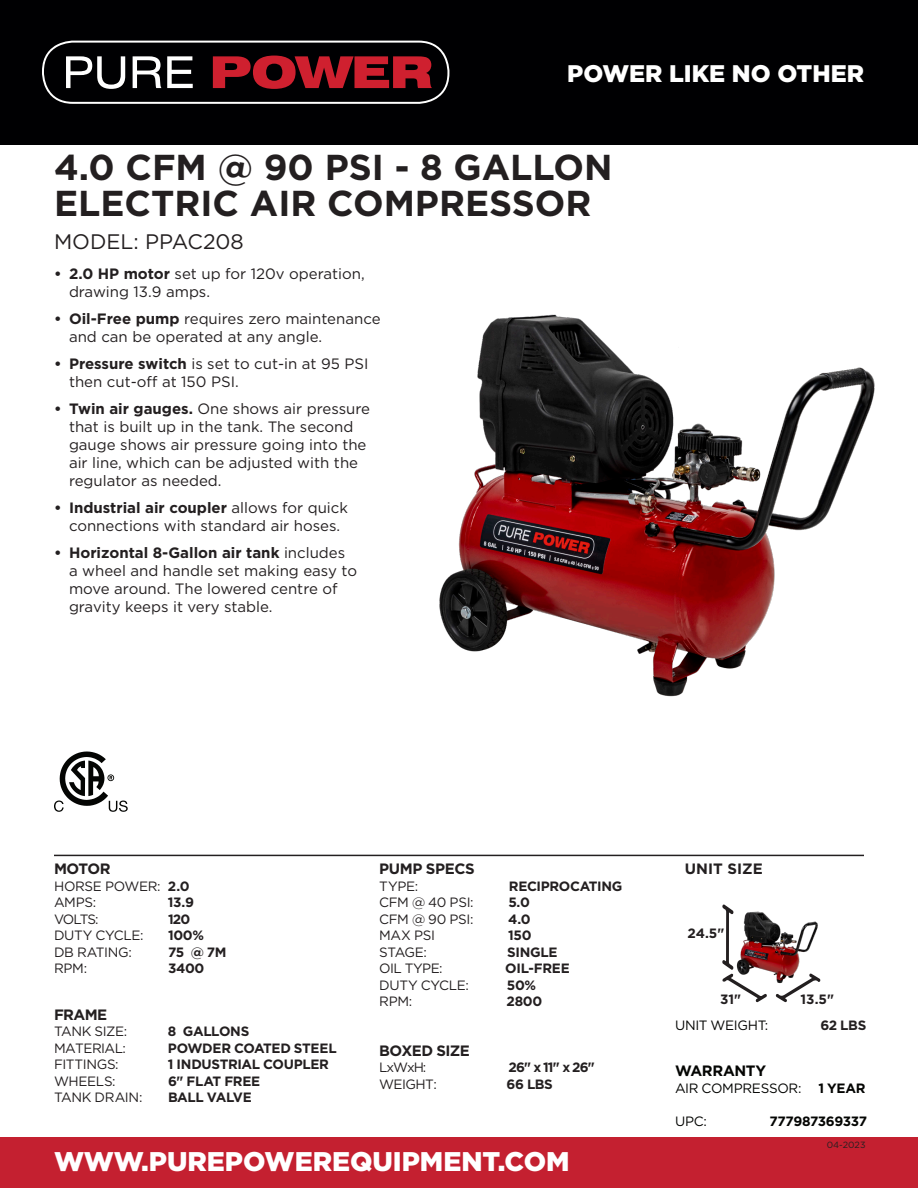
<style>
.page{position:relative;width:918px;height:1188px;background:#fff}
.page>*{position:absolute;margin:0;border:0;box-sizing:border-box;transform-origin:0 0}
.t1{font:700 36px/36px "Gotham";color:#231f20}
.t2{font:900 27px "Gotham";color:#fff}
.t3{font:900 24px "Gotham";color:#fff}
.t4{font:21px "Gotham";color:#231f20}
.t5{font:15px/18px "Gotham";color:#231f20}
.t6{font:700 15px "Gotham";letter-spacing:-.03em;color:#231f20}
.t7{font:700 15px "Gotham";letter-spacing:-.03em;color:#040503}
.t8{font:700 15px "Gotham";color:#231f20}
.t9{font:13.5px/16.5px "Gotham";letter-spacing:-.025em;color:#231f20}
.t10{font:700 13.5px "Gotham";letter-spacing:-.025em;color:#231f20}
.t11{font:13.5px "Gotham";letter-spacing:-.02em;color:#040503}
.t12{font:700 13.5px "Gotham";letter-spacing:-.03em;color:#040503}
.t13{font:9px "Gotham";color:#231f20}
.s1{font-weight:700}
</style>
<div class="page">
<div style="left:0;top:0;width:918px;height:144px;background:#000002"></div>
<div style="left:0;top:1138px;width:918px;height:50px;background:#c42030"></div>
<svg style="left:42px;top:41px;width:407px;height:63px"></svg>
<img style="left:439px;top:314px;width:436px;height:383px">
<img style="left:767px;top:916px;width:51px;height:60px">
<svg style="left:722px;top:904px;width:45px;height:98px"></svg>
<svg style="left:776px;top:973px;width:44px;height:29px"></svg>
<hr style="left:54px;top:855px;width:810px;height:1px;background:#231f20">
<svg style="left:54px;top:752px;width:74px;height:60px"></svg>
<h3 class="t3" style="left:567px;top:57px;width:298px">POWER LIKE NO OTHER</h3>
<h1 class="t1" style="left:54px;top:149px;width:560px">4.0 CFM @ 90 PSI - 8 GALLON<br>ELECTRIC AIR COMPRESSOR</h1>
<h3 class="t4" style="left:54px;top:228px;width:191px">MODEL: PPAC208</h3>
<p class="t5" style="left:69px;top:264px;width:297px;text-indent:-15px"><span class="s1">• 2.0 HP motor</span> set up for 120v operation, drawing 13.9 amps.</p>
<p class="t5" style="left:69px;top:309px;width:313px;text-indent:-15px"><span class="s1">• Oil-Free pump</span> requires zero maintenance and can be operated at any angle.</p>
<p class="t5" style="left:69px;top:354px;width:301px;text-indent:-15px"><span class="s1">• Pressure switch</span> is set to cut-in at 95 PSI then cut-off at 150 PSI.</p>
<p class="t5" style="left:69px;top:399px;width:303px;text-indent:-15px"><span class="s1">• Twin air gauges.</span> One shows air pressure that is built up in the tank. The second gauge shows air pressure going into the air line, which can be adjusted with the regulator as needed.</p>
<p class="t5" style="left:54px;top:498px;width:296px;text-align:center"><span class="s1">• Industrial air coupler</span> allows for quick connections with standard air hoses.</p>
<p class="t5" style="left:69px;top:543px;width:290px;text-indent:-15px"><span class="s1">• Horizontal 8-Gallon air tank</span> includes a wheel and handle set making easy to move around. The lowered centre of gravity keeps it very stable.</p>
<p class="t6" style="left:54px;top:859px;width:58px">MOTOR</p>
<p class="t9" style="left:54px;top:878px;width:137px">HORSE POWER: <span class="s1">2.0<br></span>AMPS:</p>
<p class="t10" style="left:168px;top:894px;width:28px">13.9</p>
<p class="t9" style="left:54px;top:911px;width:46px">VOLTS:</p>
<p class="t10" style="left:168px;top:910px;width:24px">120</p>
<p class="t9" style="left:54px;top:927px;width:91px">DUTY CYCLE:</p>
<p class="t10" style="left:168px;top:927px;width:37px">100%</p>
<p class="t9" style="left:54px;top:944px;width:79px">DB RATING:</p>
<p class="t10" style="left:168px;top:943px;width:60px">75 @ 7M</p>
<p class="t9" style="left:54px;top:960px;width:35px">RPM:</p>
<p class="t10" style="left:168px;top:960px;width:38px">3400</p>
<p class="t6" style="left:54px;top:1005px;width:55px">FRAME</p>
<p class="t9" style="left:54px;top:1023px;width:75px">TANK SIZE:</p>
<p class="t10" style="left:168px;top:1023px;width:83px">8 GALLONS</p>
<p class="t9" style="left:54px;top:1040px;width:74px">MATERIAL:</p>
<p class="t10" style="left:168px;top:1039px;width:170px">POWDER COATED STEEL</p>
<p class="t9" style="left:54px;top:1056px;width:66px">FITTINGS:</p>
<p class="t10" style="left:168px;top:1056px;width:163px">1 INDUSTRIAL COUPLER</p>
<p class="t9" style="left:54px;top:1073px;width:63px">WHEELS:</p>
<p class="t10" style="left:168px;top:1072px;width:94px">6" FLAT FREE</p>
<p class="t9" style="left:54px;top:1089px;width:90px">TANK DRAIN:</p>
<p class="t10" style="left:168px;top:1089px;width:85px">BALL VALVE</p>
<p class="t6" style="left:379px;top:859px;width:97px">PUMP SPECS</p>
<p class="t9" style="left:379px;top:878px;width:40px">TYPE:</p>
<p class="t10" style="left:509px;top:877px;width:115px">RECIPROCATING</p>
<p class="t9" style="left:379px;top:894px;width:96px">CFM @ 40 PSI:</p>
<p class="t10" style="left:508px;top:894px;width:23px">5.0</p>
<p class="t9" style="left:379px;top:911px;width:96px">CFM @ 90 PSI:</p>
<p class="t10" style="left:508px;top:910px;width:24px">4.0</p>
<p class="t9" style="left:379px;top:927px;width:57px">MAX PSI</p>
<p class="t10" style="left:508px;top:927px;width:25px">150</p>
<p class="t9" style="left:379px;top:944px;width:49px">STAGE:</p>
<p class="t10" style="left:507px;top:943px;width:52px">SINGLE</p>
<p class="t9" style="left:379px;top:960px;width:65px">OIL TYPE:</p>
<p class="t10" style="left:505px;top:960px;width:66px">OIL-FREE</p>
<p class="t9" style="left:379px;top:977px;width:91px">DUTY CYCLE:</p>
<p class="t10" style="left:507px;top:976px;width:31px">50%</p>
<p class="t9" style="left:379px;top:993px;width:35px">RPM:</p>
<p class="t10" style="left:507px;top:993px;width:37px">2800</p>
<p class="t6" style="left:379px;top:1041px;width:92px">BOXED SIZE</p>
<p class="t9" style="left:379px;top:1059px;width:49px">LxWxH:</p>
<p class="t10" style="left:508px;top:1059px;width:88px">26" x 11" x 26"</p>
<p class="t9" style="left:379px;top:1076px;width:59px">WEIGHT:</p>
<p class="t10" style="left:507px;top:1075px;width:48px">66 LBS</p>
<h2 class="t2" style="left:54px;top:1143px;width:517px">WWW.PUREPOWEREQUIPMENT.COM</h2>
<p class="t8" style="left:685px;top:859px;width:79px">UNIT SIZE</p>
<p class="t10" style="left:688px;top:924px;width:38px">24.5"</p>
<p class="t10" style="left:720px;top:990px;width:23px">31"</p>
<p class="t10" style="left:801px;top:990px;width:35px">13.5"</p>
<p class="t11" style="left:675px;top:1016px;width:95px">UNIT WEIGHT:</p>
<p class="t10" style="left:820px;top:1016px;width:47px">62 LBS</p>
<p class="t7" style="left:675px;top:1061px;width:93px">WARRANTY</p>
<p class="t11" style="left:675px;top:1079px;width:128px">AIR COMPRESSOR:</p>
<p class="t12" style="left:819px;top:1079px;width:48px">1 YEAR</p>
<p class="t11" style="left:675px;top:1112px;width:34px">UPC:</p>
<p class="t12" style="left:770px;top:1112px;width:99px">777987369337</p>
<p class="t13" style="left:827px;top:1139px;width:40px">04-2023</p>
</div>
